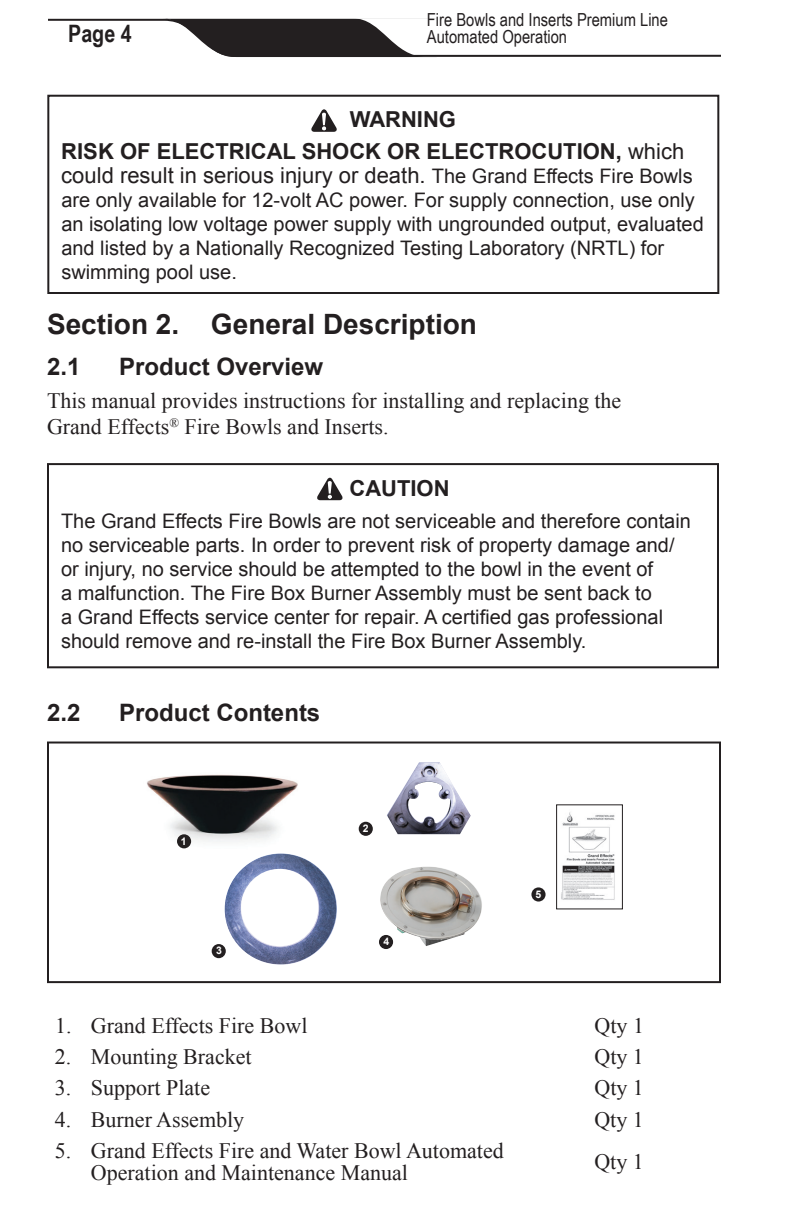
<style>
.page{position:relative;width:792px;height:1224px;background:#fff}
.page>*{position:absolute;margin:0;border:0;box-sizing:border-box;transform-origin:0 0}
.t1{font:700 28px "Arial";color:#231f20}
.t2{font:700 24px "Arial";color:#231f20}
.t3{font:700 24px "Arial Narrow";color:#231f20}
.t4{font:22px/26.4px "Times New Roman";color:#231f20}
.t5{font:22px "Arial";color:#231f20}
.t6{font:700 22px/32px "Arial";color:#231f20}
.t7{font:20px/24px "Arial";color:#231f20}
.t8{font:18px/17px "Arial Narrow";color:#231f20}
.t9{font:700 10.4px "Arial";color:#fff}
.s1{font-weight:400}
.s2{font-size:20px}
</style>
<div class="page">
<svg style="left:48px;top:18px;width:673px;height:40px"></svg>
<svg style="left:317px;top:477px;width:26px;height:23px"></svg>
<div style="left:47px;top:463px;width:672px;height:205px;border:2px solid #231f20"></div>
<img style="left:147px;top:774px;width:151px;height:75px">
<div style="left:177px;top:834px;width:14px;height:14px;background:#231f20;border-radius:50%"></div>
<div style="left:359px;top:822px;width:14px;height:14px;background:#231f20;border-radius:50%"></div>
<div style="left:212px;top:944px;width:14px;height:14px;background:#231f20;border-radius:50%"></div>
<div style="left:531px;top:887px;width:15px;height:15px;background:#231f20;border-radius:50%"></div>
<img style="left:561px;top:812px;width:54px;height:88px">
<div style="left:379px;top:935px;width:14px;height:14px;background:#231f20;border-radius:50%"></div>
<img style="left:225px;top:853px;width:112px;height:112px">
<img style="left:387px;top:762px;width:84px;height:72px">
<img style="left:380px;top:867px;width:102px;height:79px">
<div style="left:47px;top:742px;width:674px;height:241px;border:2px solid #231f20"></div>
<svg style="left:311px;top:109px;width:26px;height:23px"></svg>
<div style="left:47px;top:95px;width:672px;height:199px;border:2px solid #231f20"></div>
<p class="t3" style="left:68px;top:16px;width:65px">Page 4</p>
<p class="t8" style="left:427px;top:11px;width:243px">Fire Bowls and Inserts Premium Line<br>Automated Operation</p>
<p class="t6" style="left:61px;top:104px;width:624px;text-indent:288px">WARNING<br>RISK OF ELECTRICAL SHOCK OR ELECTROCUTION, <span class="s1">which</span></p>
<p class="t5" style="left:61px;top:161px;width:633px">could result in serious injury or death. <span class="s2">The Grand Effects Fire Bowls</span></p>
<p class="t7" style="left:61px;top:188px;width:644px">are only available for 12-volt AC power. For supply connection, use only an isolating low voltage power supply with ungrounded output, evaluated and listed by a Nationally Recognized Testing Laboratory (NRTL) for swimming pool use.</p>
<h1 class="t1" style="left:47px;top:306px;width:432px">Section 2. General Description</h1>
<p class="t2" style="left:47px;top:351px;width:35px">2.1</p>
<p class="t2" style="left:119px;top:351px;width:206px">Product Overview</p>
<p class="t4" style="left:47px;top:387px;width:576px">This manual provides instructions for installing and replacing the<br>Grand Effects<sup>®</sup> Fire Bowls and Inserts.</p>
<p class="t6" style="left:349px;top:473px;width:102px">CAUTION</p>
<p class="t7" style="left:61px;top:509px;width:631px">The Grand Effects Fire Bowls are not serviceable and therefore contain no serviceable parts. In order to prevent risk of property damage and/ or injury, no service should be attempted to the bowl in the event of<br>a malfunction. The Fire Box Burner Assembly must be sent back to<br>a Grand Effects service center for repair. A certified gas professional should remove and re-install the Fire Box Burner Assembly.</p>
<p class="t2" style="left:47px;top:697px;width:35px">2.2</p>
<p class="t2" style="left:119px;top:697px;width:203px">Product Contents</p>
<p class="t9" style="left:181px;top:834px;width:7px">1</p>
<p class="t9" style="left:216px;top:943px;width:7px">3</p>
<p class="t9" style="left:363px;top:821px;width:7px">2</p>
<p class="t9" style="left:383px;top:934px;width:7px">4</p>
<p class="t9" style="left:535px;top:887px;width:7px">5</p>
<p class="t4" style="left:55px;top:1012px;width:254px">1. Grand Effects Fire Bowl</p>
<p class="t4" style="left:595px;top:1012px;width:51px">Qty 1</p>
<p class="t4" style="left:55px;top:1043px;width:198px">2. Mounting Bracket</p>
<p class="t4" style="left:594px;top:1043px;width:51px">Qty 1</p>
<p class="t4" style="left:55px;top:1075px;width:157px">3. Support Plate</p>
<p class="t4" style="left:594px;top:1075px;width:51px">Qty 1</p>
<p class="t4" style="left:55px;top:1106px;width:191px">4. Burner Assembly</p>
<p class="t4" style="left:594px;top:1106px;width:51px">Qty 1</p>
<p class="t4" style="left:91px;top:1139px;width:414px;line-height:22px;text-indent:-36px">5. Grand Effects Fire and Water Bowl Automated<br>Operation and Maintenance Manual</p>
<p class="t4" style="left:594px;top:1148px;width:51px">Qty 1</p>
</div>
